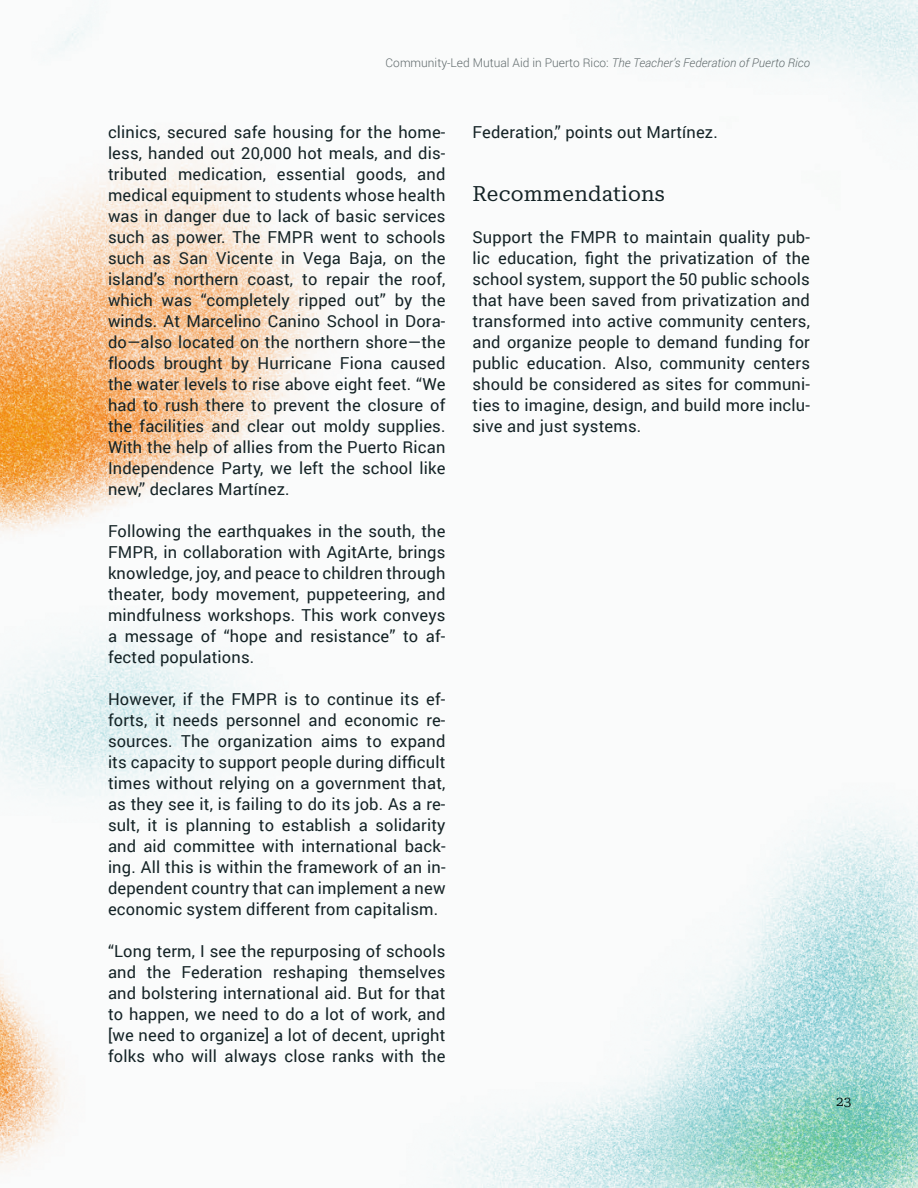
<style>
.page{position:relative;width:918px;height:1188px;background:#fff}
.page>*{position:absolute;margin:0;border:0;box-sizing:border-box;transform-origin:0 0}
.t1{font:21px "Roboto Serif 20 pt";letter-spacing:.01em;color:#142326}
.t2{font:16.5px/21px "Roboto";letter-spacing:.01em;color:#142326;text-align:justify}
.t3{font:13.5px "Roboto Serif 20 pt";color:#000}
.t4{font:300 12px "Roboto";color:#606a6c}
.s1{font-style:italic}
</style>
<div class="page">
<img style="left:0;top:0;width:918px;height:1188px">
<p class="t4" style="left:386px;top:54px;width:426px">Community-Led Mutual Aid in Puerto Rico: <span class="s1">The Teacher’s Federation of Puerto Rico</span></p>
<p class="t2" style="left:108px;top:121px;width:339px">clinics, secured safe housing for the home&shy;less, handed out 20,000 hot meals, and dis&shy;tributed medication, essential goods, and medical equipment to students whose health was in danger due to lack of basic services such as power. The FMPR went to schools such as San Vicente in Vega Baja, on the island’s northern coast, to repair the roof, which was “completely ripped out” by the winds. At Marcelino Canino School in Dora&shy;do—also located on the northern shore—the floods brought by Hurricane Fiona caused the water levels to rise above eight feet. “We had to rush there to prevent the closure of the facilities and clear out moldy supplies.<br>With the help of allies from the Puerto Rican Independence Party, we left the school like new,” declares Martínez.</p>
<p class="t2" style="left:108px;top:520px;width:339px">Following the earthquakes in the south, the FMPR, in collaboration with AgitArte, brings knowledge, joy, and peace to children through theater, body movement, puppeteering, and mindfulness workshops. This work conveys a message of “hope and resistance” to af&shy;fected populations.</p>
<p class="t2" style="left:108px;top:688px;width:339px">However, if the FMPR is to continue its ef&shy;forts, it needs personnel and economic re&shy;sources. The organization aims to expand its capacity to support people during difficult times without relying on a government that, as they see it, is failing to do its job. As a re&shy;sult, it is planning to establish a solidarity and aid committee with international back&shy;ing. All this is within the framework of an in&shy;dependent country that can implement a new economic system different from capitalism.</p>
<p class="t2" style="left:108px;top:940px;width:339px">“Long term, I see the repurposing of schools and the Federation reshaping themselves and bolstering international aid. But for that to happen, we need to do a lot of work, and [we need to organize] a lot of decent, upright folks who will always close ranks with the</p>
<p class="t2" style="left:473px;top:121px;width:247px">Federation,” points out Martínez.</p>
<p class="t1" style="left:472px;top:177px;width:194px">Recommendations</p>
<p class="t2" style="left:472px;top:226px;width:339px">Support the FMPR to maintain quality pub&shy;lic education, fight the privatization of the school system, support the 50 public schools that have been saved from privatization and transformed into active community centers, and organize people to demand funding for public education. Also, community centers should be considered as sites for communi&shy;ties to imagine, design, and build more inclu&shy;sive and just systems.</p>
<p class="t3" style="left:836px;top:1090px;width:17px">23</p>
</div>
